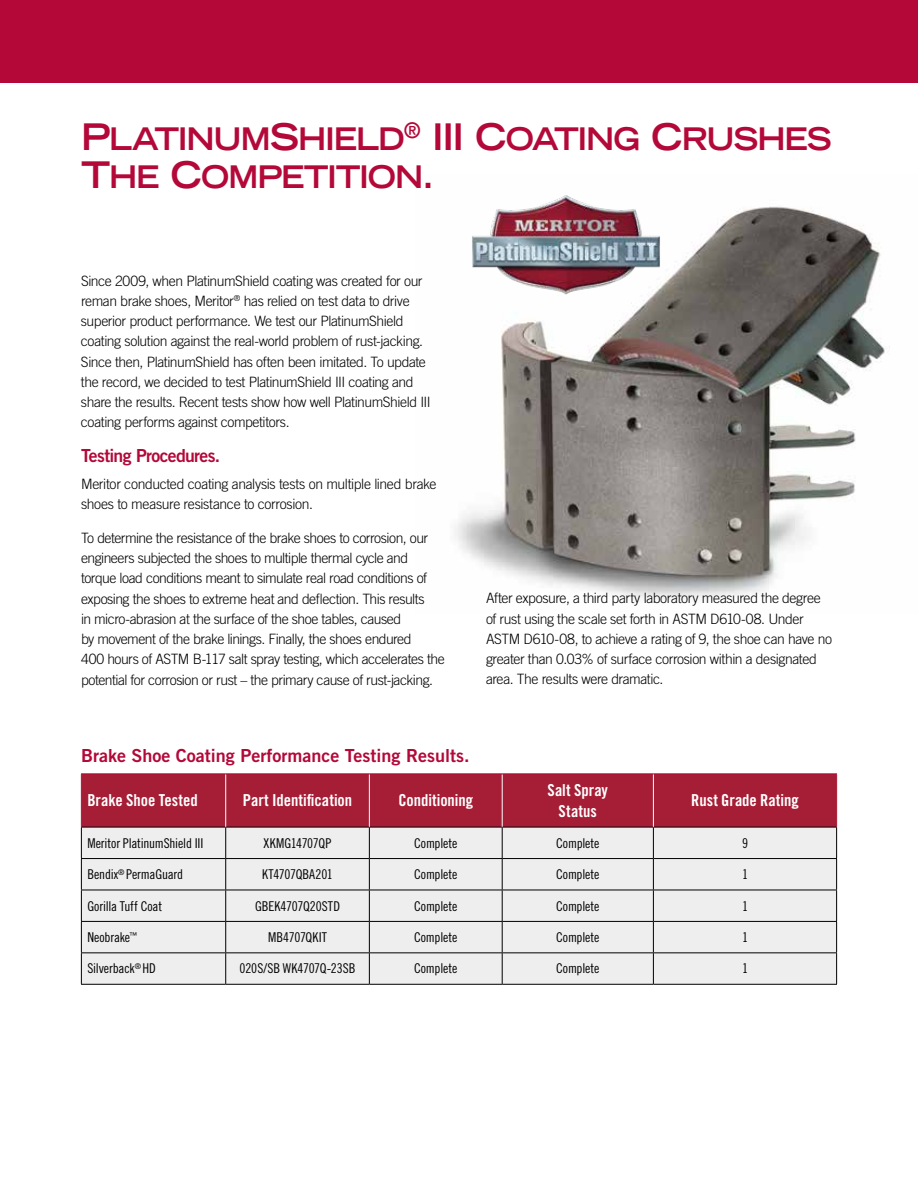
<style>
.page{position:relative;width:918px;height:1188px;background:#fff}
.page>*{position:absolute;margin:0;border:0;box-sizing:border-box;transform-origin:0 0}
.t1{font:31.2px/37.5px "Trade Gothic LT Std Bold Ext SC850";letter-spacing:-.04em;color:#b30838;scale:.96 1}
.t2{font:18px "Trade Gothic LT Std Bd 2";color:#b30838}
.t3{font:18px "Trade Gothic LT Std Bd 2";letter-spacing:-.035em;color:#b30838}
.t4{font:16.5px/20.2px "Trade Gothic LT Std Bd Cn 20";color:#fff;text-align:center}
.t5{font:300 14.25px/20.2px "Trade Gothic LT Std";letter-spacing:-.03em;color:#000}
.t6{font:13.5px "Trade Gothic LT Std Cn 18";letter-spacing:-.01em;color:#000}
.t7{font:13.5px "Trade Gothic LT Std Cn 18";letter-spacing:.01em;color:#000}
.s1{font-size:36.6px}
</style>
<div class="page">
<img style="left:455px;top:206px;width:435px;height:393px">
<div style="left:0;top:0;width:918px;height:82px;background:#b30838"></div>
<img style="left:470px;top:195px;width:193px;height:100px">
<div style="left:82px;top:774px;width:754px;height:53px;background:#a51e36"></div>
<div style="left:82px;top:828px;width:754px;height:156px;background:#eeeeef"></div>
<hr style="left:81px;top:827px;width:145px;height:1px;background:#000">
<hr style="left:81px;top:827px;width:1px;height:31px;background:#000">
<hr style="left:226px;top:827px;width:143px;height:1px;background:#000">
<hr style="left:225px;top:827px;width:1px;height:31px;background:#000">
<hr style="left:369px;top:827px;width:133px;height:1px;background:#000">
<hr style="left:369px;top:827px;width:1px;height:31px;background:#000">
<hr style="left:502px;top:827px;width:151px;height:1px;background:#000">
<hr style="left:502px;top:827px;width:1px;height:31px;background:#000">
<hr style="left:653px;top:827px;width:184px;height:1px;background:#000">
<hr style="left:653px;top:827px;width:1px;height:31px;background:#000">
<hr style="left:836px;top:827px;width:1px;height:31px;background:#000">
<hr style="left:81px;top:858px;width:145px;height:1px;background:#000">
<hr style="left:81px;top:859px;width:1px;height:31px;background:#000">
<hr style="left:226px;top:858px;width:143px;height:1px;background:#000">
<hr style="left:225px;top:859px;width:1px;height:31px;background:#000">
<hr style="left:369px;top:858px;width:133px;height:1px;background:#000">
<hr style="left:369px;top:859px;width:1px;height:31px;background:#000">
<hr style="left:502px;top:858px;width:151px;height:1px;background:#000">
<hr style="left:502px;top:859px;width:1px;height:31px;background:#000">
<hr style="left:653px;top:858px;width:184px;height:1px;background:#000">
<hr style="left:653px;top:859px;width:1px;height:31px;background:#000">
<hr style="left:836px;top:859px;width:1px;height:31px;background:#000">
<hr style="left:81px;top:890px;width:145px;height:1px;background:#000">
<hr style="left:81px;top:890px;width:1px;height:31px;background:#000">
<hr style="left:226px;top:890px;width:143px;height:1px;background:#000">
<hr style="left:225px;top:890px;width:1px;height:31px;background:#000">
<hr style="left:369px;top:890px;width:133px;height:1px;background:#000">
<hr style="left:369px;top:890px;width:1px;height:31px;background:#000">
<hr style="left:502px;top:890px;width:151px;height:1px;background:#000">
<hr style="left:502px;top:890px;width:1px;height:31px;background:#000">
<hr style="left:653px;top:890px;width:184px;height:1px;background:#000">
<hr style="left:653px;top:890px;width:1px;height:31px;background:#000">
<hr style="left:836px;top:890px;width:1px;height:31px;background:#000">
<hr style="left:81px;top:921px;width:145px;height:1px;background:#000">
<hr style="left:81px;top:922px;width:1px;height:30px;background:#000">
<hr style="left:226px;top:921px;width:143px;height:1px;background:#000">
<hr style="left:225px;top:922px;width:1px;height:30px;background:#000">
<hr style="left:369px;top:921px;width:133px;height:1px;background:#000">
<hr style="left:369px;top:922px;width:1px;height:30px;background:#000">
<hr style="left:502px;top:921px;width:151px;height:1px;background:#000">
<hr style="left:502px;top:922px;width:1px;height:30px;background:#000">
<hr style="left:653px;top:921px;width:184px;height:1px;background:#000">
<hr style="left:653px;top:922px;width:1px;height:30px;background:#000">
<hr style="left:836px;top:922px;width:1px;height:30px;background:#000">
<hr style="left:81px;top:952px;width:145px;height:1px;background:#000">
<hr style="left:81px;top:953px;width:1px;height:31px;background:#000">
<hr style="left:226px;top:952px;width:143px;height:1px;background:#000">
<hr style="left:225px;top:953px;width:1px;height:31px;background:#000">
<hr style="left:369px;top:952px;width:133px;height:1px;background:#000">
<hr style="left:369px;top:953px;width:1px;height:31px;background:#000">
<hr style="left:502px;top:952px;width:151px;height:1px;background:#000">
<hr style="left:502px;top:953px;width:1px;height:31px;background:#000">
<hr style="left:653px;top:952px;width:184px;height:1px;background:#000">
<hr style="left:653px;top:953px;width:1px;height:31px;background:#000">
<hr style="left:836px;top:953px;width:1px;height:31px;background:#000">
<hr style="left:81px;top:984px;width:145px;height:1px;background:#000">
<hr style="left:226px;top:984px;width:143px;height:1px;background:#000">
<hr style="left:369px;top:984px;width:133px;height:1px;background:#000">
<hr style="left:502px;top:984px;width:151px;height:1px;background:#000">
<hr style="left:653px;top:984px;width:184px;height:1px;background:#000">
<hr style="left:225px;top:774px;width:1px;height:53px;background:#fff">
<hr style="left:369px;top:774px;width:1px;height:53px;background:#fff">
<hr style="left:653px;top:774px;width:1px;height:53px;background:#fff">
<hr style="left:81px;top:774px;width:1px;height:53px;background:#a51e36">
<hr style="left:836px;top:774px;width:1px;height:53px;background:#a51e36">
<hr style="left:502px;top:774px;width:1px;height:53px;background:#fff">
<hr style="left:81px;top:773px;width:145px;height:1px;background:#b30838">
<hr style="left:226px;top:773px;width:143px;height:1px;background:#b30838">
<hr style="left:369px;top:773px;width:133px;height:1px;background:#b30838">
<hr style="left:502px;top:773px;width:151px;height:1px;background:#b30838">
<hr style="left:653px;top:773px;width:184px;height:1px;background:#b30838">
<h1 class="t1" style="left:81px;top:119px;width:784px"><span class="s1">P</span>LATINUM<span class="s1">S</span>HIELD <sup>®</sup> <span class="s1">III C</span> OATING <span class="s1">C</span> RUSHES<br><span class="s1">T</span>HE <span class="s1">C</span> OMPETITION<span class="s1">.</span></h1>
<p class="t5" style="left:81px;top:270px;width:351px">Since 2009, when PlatinumShield coating was created for our reman brake shoes, Meritor<sup>®</sup> has relied on test data to drive superior product performance. We test our PlatinumShield coating solution against the real-world problem of rust-jacking.<br>Since then, PlatinumShield has often been imitated. To update the record, we decided to test PlatinumShield III coating and share the results. Recent tests show how well PlatinumShield III coating performs against competitors.</p>
<p class="t3" style="left:81px;top:444px;width:141px">Testing Procedures.</p>
<p class="t5" style="left:81px;top:474px;width:357px">Meritor conducted coating analysis tests on multiple lined brake shoes to measure resistance to corrosion.</p>
<p class="t5" style="left:81px;top:528px;width:365px">To determine the resistance of the brake shoes to corrosion, our engineers subjected the shoes to multiple thermal cycle and torque load conditions meant to simulate real road conditions of exposing the shoes to extreme heat and deflection. This results<br>in micro-abrasion at the surface of the shoe tables, caused<br>by movement of the brake linings. Finally, the shoes endured<br>400 hours of ASTM B-117 salt spray testing, which accelerates the potential for corrosion or rust – the primary cause of rust-jacking.</p>
<p class="t5" style="left:486px;top:588px;width:348px">After exposure, a third party laboratory measured the degree of rust using the scale set forth in ASTM D610-08. Under ASTM D610-08, to achieve a rating of 9, the shoe can have no greater than 0.03% of surface corrosion within a designated area. The results were dramatic.</p>
<p class="t2" style="left:81px;top:745px;width:390px">Brake Shoe Coating Performance Testing Results.</p>
<p class="t4" style="left:87px;top:790px;width:112px">Brake Shoe Tested</p>
<p class="t4" style="left:243px;top:790px;width:111px">Part Identification</p>
<p class="t4" style="left:398px;top:790px;width:76px">Conditioning</p>
<p class="t4" style="left:548px;top:780px;width:62px">Salt Spray<br>Status</p>
<p class="t4" style="left:691px;top:790px;width:109px">Rust Grade Rating</p>
<p class="t6" style="left:87px;top:835px;width:118px">Meritor PlatinumShield III</p>
<p class="t6" style="left:264px;top:835px;width:69px">XKMG1 4 707QP</p>
<p class="t6" style="left:414px;top:835px;width:45px">Complete</p>
<p class="t6" style="left:556px;top:835px;width:45px">Complete</p>
<p class="t6" style="left:742px;top:835px;width:7px">9</p>
<p class="t6" style="left:87px;top:866px;width:97px">Bendix<sup>®</sup> PermaGuard</p>
<p class="t6" style="left:262px;top:866px;width:69px">KT4 707QBA2 01</p>
<p class="t6" style="left:414px;top:866px;width:45px">Complete</p>
<p class="t6" style="left:556px;top:866px;width:45px">Complete</p>
<p class="t6" style="left:742px;top:866px;width:4px">1</p>
<p class="t6" style="left:87px;top:898px;width:76px">Gorilla Tuff Coat</p>
<p class="t6" style="left:255px;top:898px;width:87px">GBEK4 707Q2 0STD</p>
<p class="t6" style="left:414px;top:898px;width:45px">Complete</p>
<p class="t6" style="left:556px;top:898px;width:45px">Complete</p>
<p class="t6" style="left:742px;top:898px;width:4px">1</p>
<p class="t6" style="left:87px;top:929px;width:51px">Neobrake<sup>™</sup></p>
<p class="t7" style="left:268px;top:929px;width:61px">MB4 707QKIT</p>
<p class="t6" style="left:414px;top:929px;width:45px">Complete</p>
<p class="t6" style="left:556px;top:929px;width:45px">Complete</p>
<p class="t6" style="left:742px;top:929px;width:4px">1</p>
<p class="t6" style="left:87px;top:961px;width:70px">Silverback<sup>®</sup> HD</p>
<p class="t6" style="left:240px;top:961px;width:118px">02 0S/SB WK4 707Q-2 3 SB</p>
<p class="t6" style="left:414px;top:961px;width:45px">Complete</p>
<p class="t6" style="left:556px;top:961px;width:45px">Complete</p>
<p class="t6" style="left:742px;top:961px;width:4px">1</p>
</div>
